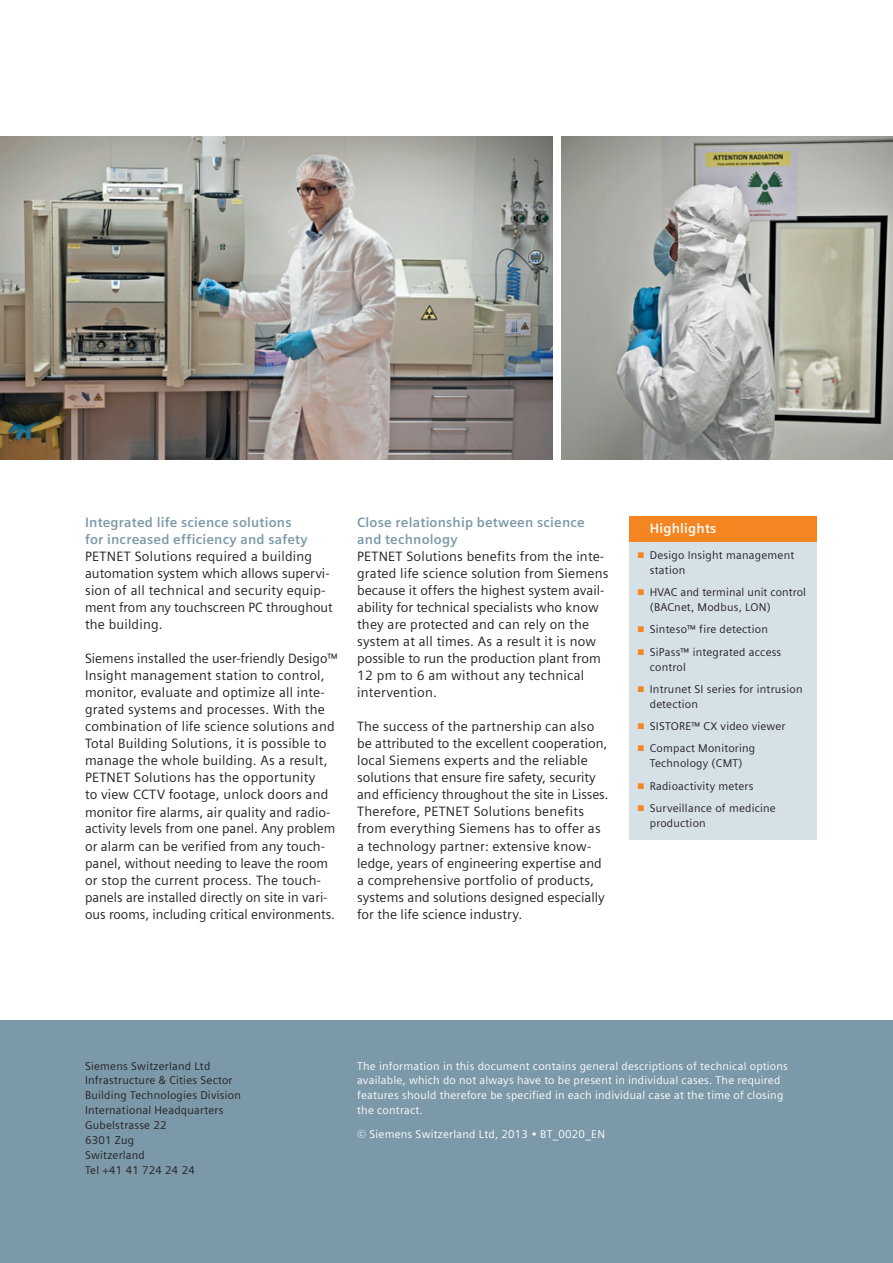
<style>
.page{position:relative;width:893px;height:1263px;background:#fff}
.page>*{position:absolute;margin:0;border:0;box-sizing:border-box;transform-origin:0 0}
.t1{font:13.5px/17px "Siemens Sans";letter-spacing:.005em;color:#231f20}
.t2{font:700 13.5px/17px "Siemens Sans";letter-spacing:.015em;color:#7b99a9}
.t3{font:700 13.5px "Siemens Sans";letter-spacing:.015em;color:#fff}
.t4{font:11.25px/14.9px "Siemens Sans";letter-spacing:.02em;color:#231f20}
.t5{font:11.25px/14.9px "Siemens Sans";letter-spacing:.02em;color:#fff}
.s1{color:#f58520}
</style>
<div class="page">
<div style="left:0;top:1020px;width:893px;height:243px;background:#7b99a9"></div>
<img style="left:0;top:136px;width:553px;height:323px">
<img style="left:561px;top:136px;width:332px;height:323px">
<div style="left:629px;top:516px;width:187px;height:26px;background:#f58520"></div>
<div style="left:629px;top:542px;width:187px;height:298px;background:#d6e1e7"></div>
<p class="t2" style="left:85px;top:514px;width:224px">Integrated life science solutions for increased efficiency and safety</p>
<p class="t1" style="left:85px;top:548px;width:249px">PETNET Solutions required a building automation system which allows supervi&shy;sion of all technical and security equip&shy;ment from any touchscreen PC throughout the building.</p>
<p class="t1" style="left:85px;top:650px;width:254px">Siemens installed the user-friendly Desigo™ Insight management station to control, monitor, evaluate and optimize all inte&shy;grated systems and processes. With the combination of life science solutions and Total Building Solutions, it is possible to manage the whole building. As a result, PETNET Solutions has the opportunity<br>to view CCTV footage, unlock doors and monitor fire alarms, air quality and radio&shy;activity levels from one panel. Any problem or alarm can be verified from any touch&shy;panel, without needing to leave the room or stop the current process. The touch&shy;panels are installed directly on site in vari&shy;ous rooms, including critical environments.</p>
<p class="t2" style="left:357px;top:514px;width:229px">Close relationship between science and technology</p>
<p class="t1" style="left:357px;top:548px;width:253px">PETNET Solutions benefits from the inte&shy;grated life science solution from Siemens because it offers the highest system avail&shy;ability for technical specialists who know they are protected and can rely on the system at all times. As a result it is now possible to run the production plant from 12 pm to 6 am without any technical intervention.</p>
<p class="t1" style="left:357px;top:718px;width:253px">The success of the partnership can also be attributed to the excellent cooperation, local Siemens experts and the reliable solutions that ensure fire safety, security and efficiency throughout the site in Lisses.<br>Therefore, PETNET Solutions benefits from everything Siemens has to offer as a technology partner: extensive know&shy;ledge, years of engineering expertise and a comprehensive portfolio of products, systems and solutions designed especially for the life science industry.</p>
<p class="t3" style="left:650px;top:521px;width:68px">Highlights</p>
<p class="t4" style="left:650px;top:548px;width:146px;text-indent:-12px"><span class="s1">■</span> Desigo Insight management station</p>
<p class="t4" style="left:650px;top:585px;width:158px;text-indent:-12px"><span class="s1">■</span> HVAC and terminal unit control (BACnet, Modbus, LON)</p>
<p class="t4" style="left:638px;top:622px;width:132px"><span class="s1">■</span> Sinteso™ fire detection</p>
<p class="t4" style="left:650px;top:644px;width:133px;text-indent:-12px"><span class="s1">■</span> SiPass™ integrated access control</p>
<p class="t4" style="left:650px;top:682px;width:154px;text-indent:-12px"><span class="s1">■</span> Intrunet SI series for intrusion detection</p>
<p class="t4" style="left:638px;top:719px;width:149px"><span class="s1">■</span> SISTORE™ CX video viewer</p>
<p class="t4" style="left:638px;top:741px;width:119px;text-align:center"><span class="s1">■</span> Compact Monitoring<br>Technology (CMT)</p>
<p class="t4" style="left:638px;top:778px;width:117px"><span class="s1">■</span> Radioactivity meters</p>
<p class="t4" style="left:650px;top:801px;width:128px;text-indent:-12px"><span class="s1">■</span> Surveillance of medicine production</p>
<p class="t4" style="left:85px;top:1058px;width:157px">Siemens Switzerland Ltd<br>Infrastructure &amp; Cities Sector<br>Building Technologies Division<br>International Headquarters<br>Gubelstrasse 22<br>6301 Zug<br>Switzerland<br>Tel +41 41 724 24 24</p>
<p class="t5" style="left:357px;top:1058px;width:432px">The information in this document contains general descriptions of technical options available, which do not always have to be present in individual cases. The required features should therefore be specified in each individual case at the time of closing the contract.</p>
<p class="t5" style="left:357px;top:1126px;width:249px">© Siemens Switzerland Ltd, 2013 • BT_0020_EN</p>
</div>
